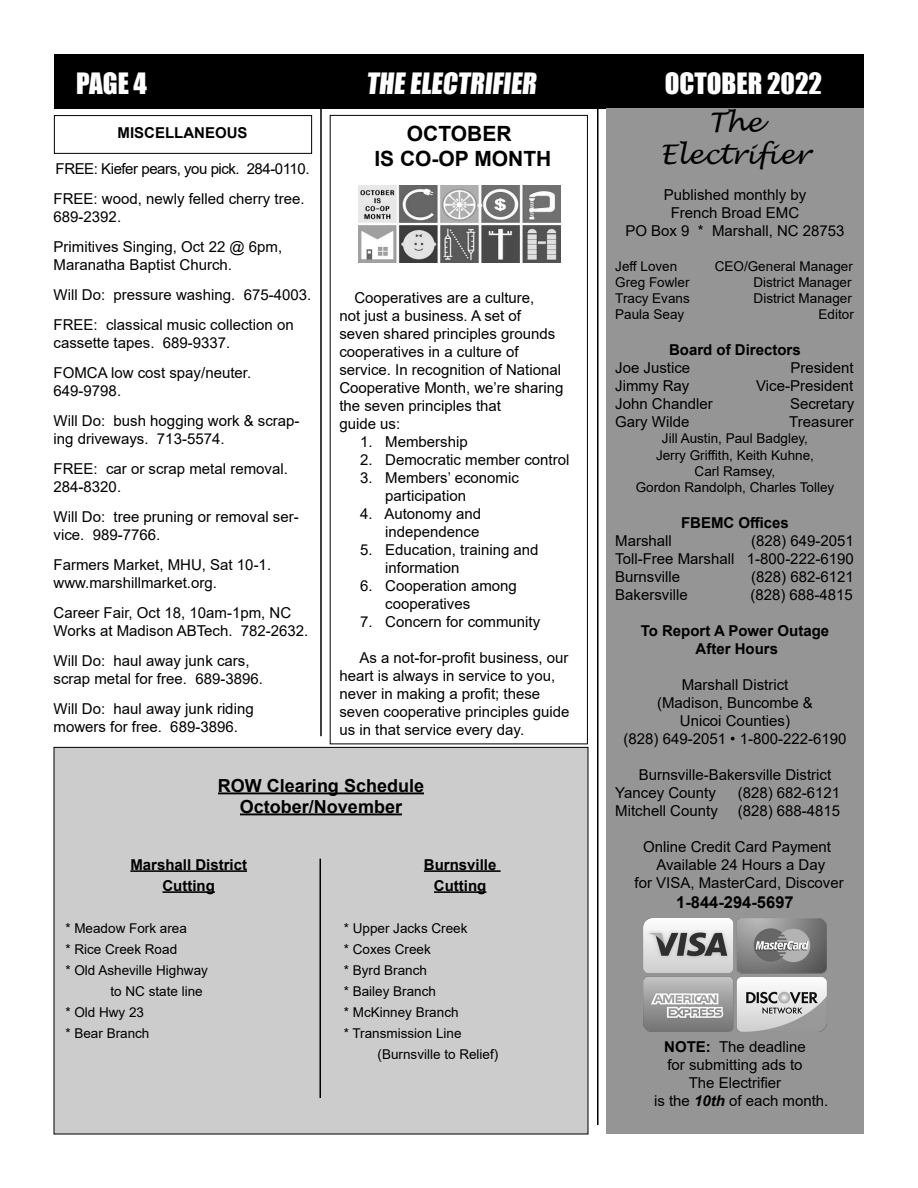
<style>
.page{position:relative;width:918px;height:1188px;background:#fff}
.page>*{position:absolute;margin:0;border:0;box-sizing:border-box;transform-origin:0 0}
.t1{font:27px "Impact";color:#fff}
.t2{font:italic 27px/32.4px "Lucida Handwriting";color:#000;text-align:center}
.t3{font:700 21px/25.2px "Arial";color:#000;text-align:center}
.t4{font:700 18px/21px "Arial";color:#000;text-align:center}
.t5{font:700 16.5px "Arial";color:#000}
.t6{font:15px/18px "Arial";color:#000}
.t7{font:700 15px/21px "Arial";color:#000;text-align:center}
.t8{font:13.5px/16.2px "Arial";color:#000;text-align:center}
.s1{font-weight:700}
.s2{font-weight:700;font-style:italic}
</style>
<div class="page">
<div style="left:330px;top:115px;width:258px;height:629px;border:1px solid #000"></div>
<div style="left:54px;top:747px;width:534px;height:387px;background:#ccc"></div>
<div style="left:54px;top:54px;width:810px;height:55px;background:#000"></div>
<div style="left:606px;top:109px;width:258px;height:1025px;background:#959595"></div>
<img style="left:643px;top:918px;width:184px;height:114px">
<hr style="left:597px;top:109px;width:1px;height:1016px;background:#000">
<hr style="left:320px;top:104px;width:2px;height:632px;background:#000">
<hr style="left:218px;top:792px;width:206px;height:2px;background:#000">
<hr style="left:240px;top:813px;width:162px;height:2px;background:#000">
<hr style="left:130px;top:870px;width:117px;height:2px;background:#000">
<hr style="left:162px;top:891px;width:53px;height:2px;background:#000">
<hr style="left:424px;top:870px;width:77px;height:2px;background:#000">
<hr style="left:434px;top:891px;width:52px;height:2px;background:#000">
<img style="left:358px;top:185px;width:202px;height:78px">
<div style="left:54px;top:115px;width:258px;height:39px;border:1px solid #000"></div>
<hr style="left:320px;top:859px;width:1px;height:239px;background:#000">
<h1 class="t1" style="left:76px;top:62px;width:72px">PAGE 4</h1>
<h1 class="t1" style="left:366px;top:62px;width:176px">THE ELECTRIFIER</h1>
<h1 class="t1" style="left:665px;top:62px;width:159px">OCTOBER 2022</h1>
<h1 class="t2" style="left:660px;top:107px;width:151px">The<br>Electrifier</h1>
<p class="t6" style="left:625px;top:186px;width:221px;text-align:center">Published monthly by<br>French Broad EMC<br>PO Box 9 * Marshall, NC 28753</p>
<p class="t8" style="left:615px;top:258px;width:63px">Jeff Loven</p>
<p class="t8" style="left:715px;top:258px;width:140px">CEO/General Manager</p>
<p class="t8" style="left:615px;top:274px;width:76px">Greg Fowler</p>
<p class="t8" style="left:753px;top:274px;width:100px">District Manager</p>
<p class="t8" style="left:615px;top:290px;width:76px">Tracy Evans</p>
<p class="t8" style="left:754px;top:290px;width:100px">District Manager</p>
<p class="t8" style="left:615px;top:306px;width:71px">Paula Seay</p>
<p class="t8" style="left:819px;top:306px;width:37px">Editor</p>
<p class="t7" style="left:669px;top:340px;width:133px">Board of Directors</p>
<p class="t6" style="left:615px;top:359px;width:77px">Joe Justice</p>
<p class="t6" style="left:790px;top:359px;width:65px">President</p>
<p class="t6" style="left:615px;top:377px;width:76px">Jimmy Ray</p>
<p class="t6" style="left:756px;top:377px;width:99px">Vice-President</p>
<p class="t6" style="left:615px;top:395px;width:99px">John Chandler</p>
<p class="t6" style="left:790px;top:395px;width:66px">Secretary</p>
<p class="t6" style="left:615px;top:413px;width:76px">Gary Wilde</p>
<p class="t6" style="left:789px;top:413px;width:66px">Treasurer</p>
<p class="t8" style="left:636px;top:430px;width:200px">Jill Austin, Paul Badgley,<br>Jerry Griffith, Keith Kuhne,<br>Carl Ramsey,<br>Gordon Randolph, Charles Tolley</p>
<p class="t7" style="left:681px;top:512px;width:109px">FBEMC Offices</p>
<p class="t6" style="left:615px;top:532px;width:58px">Marshall</p>
<h2 class="t3" style="left:374px;top:121px;width:178px">OCTOBER<br>IS CO-OP MONTH</h2>
<p class="t7" style="left:118px;top:122px;width:132px">MISCELLANEOUS</p>
<p class="t6" style="left:54px;top:153px;width:257px;line-height:30px">FREE: Kiefer pears, you pick. 284-0110.<br>FREE: wood, newly felled cherry tree.</p>
<p class="t6" style="left:54px;top:201px;width:230px;line-height:30px">689-2392.<br>Primitives Singing, Oct 22 @ 6pm,</p>
<p class="t6" style="left:54px;top:249px;width:259px;line-height:30px">Maranatha Baptist Church.<br>Will Do: pressure washing. 675-4003.<br>FREE: classical music collection on</p>
<p class="t6" style="left:54px;top:327px;width:199px;line-height:30px">cassette tapes. 689-9337.<br>FOMCA low cost spay/neuter.</p>
<p class="t6" style="left:54px;top:375px;width:247px;line-height:30px">649-9798.<br>Will Do: bush hogging work &amp; scrap-</p>
<p class="t6" style="left:54px;top:423px;width:236px;line-height:30px">ing driveways. 713-5574.<br>FREE: car or scrap metal removal.</p>
<p class="t6" style="left:54px;top:471px;width:247px;line-height:30px">284-8320.<br>Will Do: tree pruning or removal ser-</p>
<p class="t6" style="left:54px;top:519px;width:219px;line-height:30px">vice. 989-7766.<br>Farmers Market, MHU, Sat 10-1.</p>
<p class="t6" style="left:54px;top:567px;width:239px;line-height:30px">www.marshillmarket.org.<br>Career Fair, Oct 18, 10am-1pm, NC</p>
<p class="t6" style="left:54px;top:615px;width:256px;line-height:30px">Works at Madison ABTech. 782-2632.<br>Will Do: haul away junk cars,</p>
<p class="t6" style="left:54px;top:663px;width:211px;line-height:30px">scrap metal for free. 689-3896.<br>Will Do: haul away junk riding</p>
<p class="t6" style="left:54px;top:717px;width:186px">mowers for free. 689-3896.</p>
<p class="t6" style="left:339px;top:288px;width:226px;text-indent:15px">Cooperatives are a culture,<br>not just a business. A set of seven shared principles grounds cooperatives in a culture of service. In recognition of National<br>Cooperative Month, we’re sharing the seven principles that<br>guide us:</p>
<p class="t6" style="left:360px;top:432px;width:109px">1. Membership</p>
<p class="t6" style="left:360px;top:450px;width:211px">2. Democratic member control</p>
<p class="t6" style="left:385px;top:468px;width:135px;text-indent:-25px">3. Members’ economic participation</p>
<p class="t6" style="left:360px;top:504px;width:122px;text-align:right">4. Autonomy and independence</p>
<p class="t6" style="left:385px;top:540px;width:155px;text-indent:-25px">5. Education, training and information</p>
<p class="t6" style="left:385px;top:576px;width:133px;text-indent:-25px">6. Cooperation among cooperatives</p>
<p class="t6" style="left:360px;top:612px;width:182px">7. Concern for community</p>
<p class="t6" style="left:339px;top:648px;width:232px;text-indent:20px">As a not-for-profit business, our heart is always in service to you, never in making a profit; these seven cooperative principles guide us in that service every day.</p>
<p class="t6" style="left:615px;top:532px;width:240px;text-align:justify;text-indent:136px">(828) 649-2051<br>Toll-Free Marshall 1-800-222-6190<br>Burnsville</p>
<p class="t6" style="left:751px;top:568px;width:104px">(828) 682-6121</p>
<p class="t6" style="left:615px;top:586px;width:74px">Bakersville</p>
<p class="t6" style="left:750px;top:586px;width:104px">(828) 688-4815</p>
<p class="t7" style="left:641px;top:622px;width:190px;line-height:18px">To Report A Power Outage<br>After Hours</p>
<p class="t6" style="left:624px;top:676px;width:224px;text-align:center">Marshall District<br>(Madison, Buncombe &amp;<br>Unicoi Counties)<br>(828) 649-2051 • 1-800-222-6190</p>
<p class="t6" style="left:615px;top:766px;width:217px;text-indent:23px">Burnsville-Bakersville District<br>Yancey County</p>
<p class="t4" style="left:218px;top:775px;width:208px">ROW Clearing Schedule<br>October/November</p>
<p class="t6" style="left:738px;top:784px;width:104px">(828) 682-6121</p>
<p class="t6" style="left:615px;top:802px;width:104px">Mitchell County</p>
<p class="t6" style="left:738px;top:802px;width:104px">(828) 688-4815</p>
<p class="t6" style="left:635px;top:838px;width:211px;text-align:center">Online Credit Card Payment<br>Available 24 Hours a Day<br>for VISA, MasterCard, Discover</p>
<p class="t5" style="left:676px;top:890px;width:119px">1-844-294-5697</p>
<p class="t7" style="left:130px;top:854px;width:118px">Marshall District<br>Cutting</p>
<p class="t8" style="left:65px;top:920px;width:123px">* Meadow Fork area</p>
<p class="t8" style="left:65px;top:941px;width:113px">* Rice Creek Road</p>
<p class="t8" style="left:65px;top:962px;width:144px">* Old Asheville Highway</p>
<p class="t8" style="left:110px;top:983px;width:94px">to NC state line</p>
<p class="t8" style="left:65px;top:1004px;width:80px">* Old Hwy 23</p>
<p class="t8" style="left:65px;top:1025px;width:86px">* Bear Branch</p>
<p class="t7" style="left:424px;top:854px;width:74px">Burnsville<br>Cutting</p>
<p class="t8" style="left:344px;top:920px;width:125px">* Upper Jacks Creek</p>
<p class="t8" style="left:344px;top:941px;width:89px">* Coxes Creek</p>
<p class="t8" style="left:344px;top:962px;width:85px">* Byrd Branch</p>
<p class="t8" style="left:344px;top:983px;width:94px">* Bailey Branch</p>
<p class="t8" style="left:344px;top:1004px;width:116px">* McKinney Branch</p>
<p class="t8" style="left:344px;top:1025px;width:119px">* Transmission Line</p>
<p class="t8" style="left:378px;top:1046px;width:122px">(Burnsville to Relief)</p>
<p class="t6" style="left:664px;top:1037px;width:143px"><span class="s1">NOTE:</span> The deadline</p>
<p class="t6" style="left:667px;top:1055px;width:137px">for submitting ads to</p>
<p class="t6" style="left:689px;top:1073px;width:94px">The Electrifier</p>
<p class="t6" style="left:654px;top:1091px;width:176px">is the <span class="s2">10th</span> of each month.</p>
</div>
